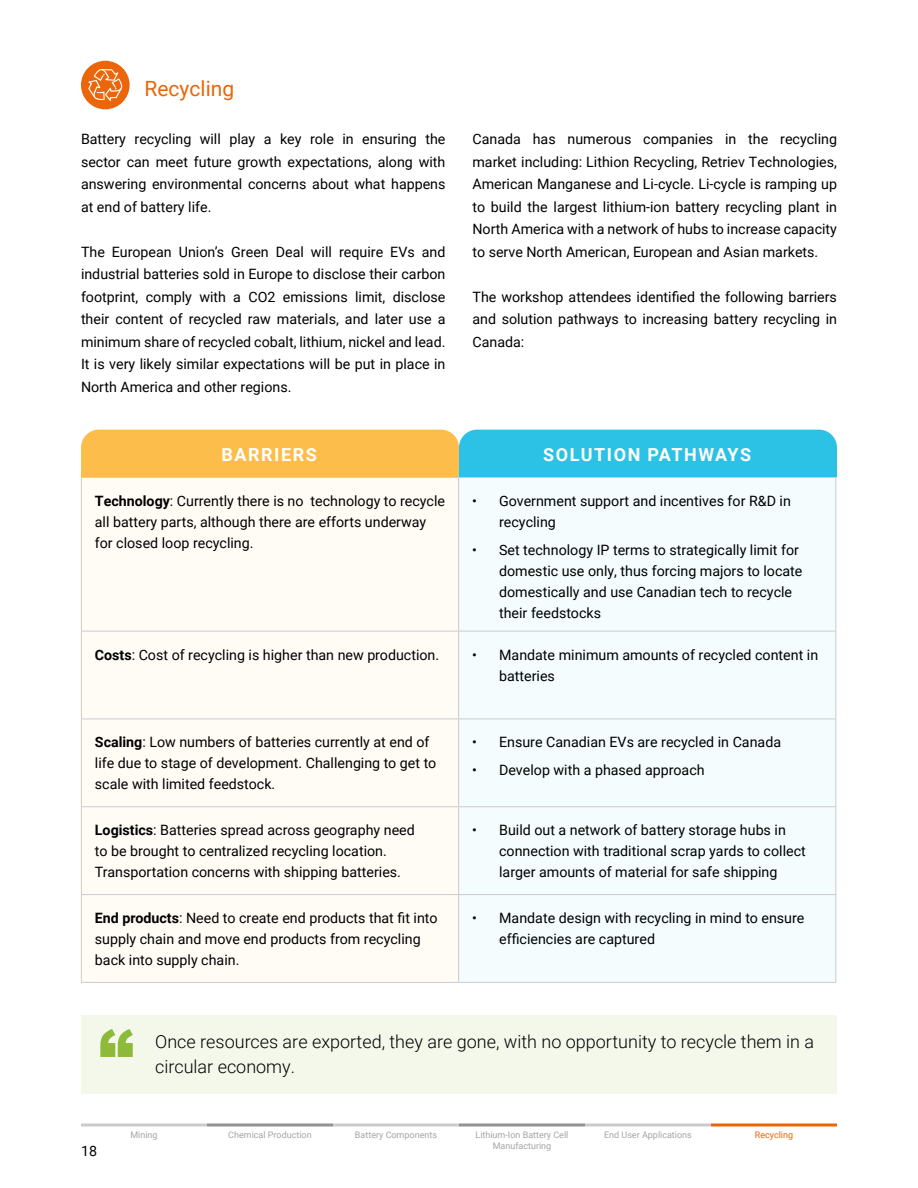
<style>
.page{position:relative;width:918px;height:1188px;background:#fff}
.page>*{position:absolute;margin:0;border:0;box-sizing:border-box;transform-origin:0 0}
.t1{font:21px "Roboto";color:#ea650a}
.t2{font:300 18px/25.5px "Roboto";color:#000}
.t3{font:700 18px "Roboto";letter-spacing:.085em;color:#fff}
.t4{font:14.25px/22.5px "Roboto";color:#000}
.t5{font:9px/10.8px "Roboto";color:#a5a5a5;text-align:center}
.t6{font:9px "Roboto";color:#ea650a}
.s1{font-weight:700}
</style>
<div class="page">
<div style="left:82px;top:630px;width:376px;height:352px;background:#fffcf6"></div>
<div style="left:459px;top:478px;width:377px;height:504px;background:#f4fcfe"></div>
<hr style="left:81px;top:477px;width:378px;height:1px;background:#cbcbcb">
<hr style="left:81px;top:478px;width:1px;height:153px;background:#cbcbcb">
<hr style="left:459px;top:477px;width:377px;height:1px;background:#cbcbcb">
<hr style="left:458px;top:478px;width:1px;height:153px;background:#cbcbcb">
<hr style="left:836px;top:478px;width:1px;height:153px;background:#cbcbcb">
<hr style="left:81px;top:631px;width:378px;height:1px;background:#cbcbcb">
<hr style="left:81px;top:631px;width:1px;height:88px;background:#cbcbcb">
<hr style="left:459px;top:631px;width:377px;height:1px;background:#cbcbcb">
<hr style="left:458px;top:631px;width:1px;height:88px;background:#cbcbcb">
<hr style="left:836px;top:631px;width:1px;height:88px;background:#cbcbcb">
<hr style="left:81px;top:719px;width:378px;height:1px;background:#cbcbcb">
<hr style="left:81px;top:719px;width:1px;height:87px;background:#cbcbcb">
<hr style="left:459px;top:719px;width:377px;height:1px;background:#cbcbcb">
<hr style="left:458px;top:719px;width:1px;height:87px;background:#cbcbcb">
<hr style="left:836px;top:719px;width:1px;height:87px;background:#cbcbcb">
<hr style="left:81px;top:806px;width:378px;height:1px;background:#cbcbcb">
<hr style="left:81px;top:807px;width:1px;height:87px;background:#cbcbcb">
<hr style="left:459px;top:806px;width:377px;height:1px;background:#cbcbcb">
<hr style="left:458px;top:807px;width:1px;height:87px;background:#cbcbcb">
<hr style="left:836px;top:807px;width:1px;height:87px;background:#cbcbcb">
<hr style="left:81px;top:894px;width:378px;height:1px;background:#cbcbcb">
<hr style="left:81px;top:895px;width:1px;height:87px;background:#cbcbcb">
<hr style="left:459px;top:894px;width:377px;height:1px;background:#cbcbcb">
<hr style="left:458px;top:895px;width:1px;height:87px;background:#cbcbcb">
<hr style="left:836px;top:895px;width:1px;height:87px;background:#cbcbcb">
<hr style="left:81px;top:982px;width:378px;height:1px;background:#cbcbcb">
<hr style="left:459px;top:982px;width:377px;height:1px;background:#cbcbcb">
<svg style="left:81px;top:430px;width:756px;height:47px;background:#94bf98"></svg>
<div style="left:81px;top:1015px;width:756px;height:79px;background:#f4f8eb"></div>
<svg style="left:100px;top:1029px;width:33px;height:28px"></svg>
<div style="left:81px;top:61px;width:49px;height:48px;background:#eb660a;border-radius:50%"></div>
<svg style="left:88px;top:69px;width:36px;height:32px"></svg>
<hr style="left:81px;top:1124px;width:126px;height:2px;background:#cbcbcb">
<hr style="left:207px;top:1124px;width:126px;height:2px;background:#939393">
<hr style="left:333px;top:1124px;width:126px;height:2px;background:#cbcbcb">
<hr style="left:459px;top:1124px;width:126px;height:2px;background:#939393">
<hr style="left:585px;top:1124px;width:126px;height:2px;background:#cbcbcb">
<hr style="left:711px;top:1124px;width:126px;height:2px;background:#ea650a">
<h1 class="t1" style="left:145px;top:74px;width:91px">Recycling</h1>
<p class="t4" style="left:81px;top:127px;width:366px;text-align:justify">Battery recycling will play a key role in ensuring the sector can meet future growth expectations, along with answering environmental concerns about what happens at end of battery life.</p>
<p class="t4" style="left:81px;top:240px;width:366px;text-align:justify">The European Union’s Green Deal will require EVs and industrial batteries sold in Europe to disclose their carbon footprint, comply with a CO2 emissions limit, disclose their content of recycled raw materials, and later use a minimum share of recycled cobalt, lithium, nickel and lead.<br>It is very likely similar expectations will be put in place in North America and other regions.</p>
<p class="t4" style="left:473px;top:127px;width:366px;text-align:justify">Canada has numerous companies in the recycling market including: Lithion Recycling, Retriev Technologies, American Manganese and Li-cycle. Li-cycle is ramping up to build the largest lithium-ion battery recycling plant in North America with a network of hubs to increase capacity to serve North American, European and Asian markets.</p>
<p class="t4" style="left:473px;top:285px;width:366px;text-align:justify">The workshop attendees identified the following barriers and solution pathways to increasing battery recycling in Canada:</p>
<p class="t3" style="left:222px;top:442px;width:97px">BARRIERS</p>
<p class="t3" style="left:543px;top:442px;width:209px">SOLUTION PATHWAYS</p>
<p class="t4" style="left:95px;top:490px;width:352px;line-height:21px"><span class="s1">Technology</span>: Currently there is no technology to recycle all battery parts, although there are efforts underway for closed loop recycling.</p>
<p class="t4" style="left:499px;top:490px;width:293px;line-height:21px;text-indent:-27px">• Government support and incentives for R&amp;D in recycling</p>
<p class="t4" style="left:499px;top:539px;width:305px;line-height:21px;text-indent:-27px">• Set technology IP terms to strategically limit for domestic use only, thus forcing majors to locate domestically and use Canadian tech to recycle their feedstocks</p>
<p class="t4" style="left:95px;top:643px;width:346px"><span class="s1">Costs</span>: Cost of recycling is higher than new production.</p>
<p class="t4" style="left:499px;top:643px;width:321px;line-height:21px;text-indent:-27px">• Mandate minimum amounts of recycled content in batteries</p>
<p class="t4" style="left:95px;top:731px;width:343px;line-height:21px"><span class="s1">Scaling</span>: Low numbers of batteries currently at end of life due to stage of development. Challenging to get to scale with limited feedstock.</p>
<p class="t4" style="left:472px;top:731px;width:310px">• Ensure Canadian EVs are recycled in Canada</p>
<p class="t4" style="left:472px;top:758px;width:234px">• Develop with a phased approach</p>
<p class="t4" style="left:95px;top:819px;width:321px;line-height:21px"><span class="s1">Logistics</span>: Batteries spread across geography need to be brought to centralized recycling location.<br>Transportation concerns with shipping batteries.</p>
<p class="t4" style="left:499px;top:819px;width:308px;line-height:21px;text-indent:-27px">• Build out a network of battery storage hubs in connection with traditional scrap yards to collect larger amounts of material for safe shipping</p>
<p class="t4" style="left:95px;top:907px;width:344px;line-height:21px"><span class="s1">End products</span>: Need to create end products that fit into supply chain and move end products from recycling back into supply chain.</p>
<p class="t4" style="left:499px;top:907px;width:307px;line-height:21px;text-indent:-27px">• Mandate design with recycling in mind to ensure efficiencies are captured</p>
<p class="t4" style="left:81px;top:1139px;width:18px">18</p>
<p class="t2" style="left:155px;top:1028px;width:660px">Once resources are exported, they are gone, with no opportunity to recycle them in a circular economy.</p>
<p class="t5" style="left:130px;top:1129px;width:29px">Mining</p>
<p class="t5" style="left:228px;top:1129px;width:85px">Chemical Production</p>
<p class="t5" style="left:355px;top:1129px;width:84px">Battery Components</p>
<p class="t5" style="left:476px;top:1129px;width:94px">Lithium-Ion Battery Cell<br>Manufacturing</p>
<p class="t5" style="left:604px;top:1129px;width:89px">End User Applications</p>
<p class="t6" style="left:755px;top:1129px;width:40px">Recycling</p>
</div>
